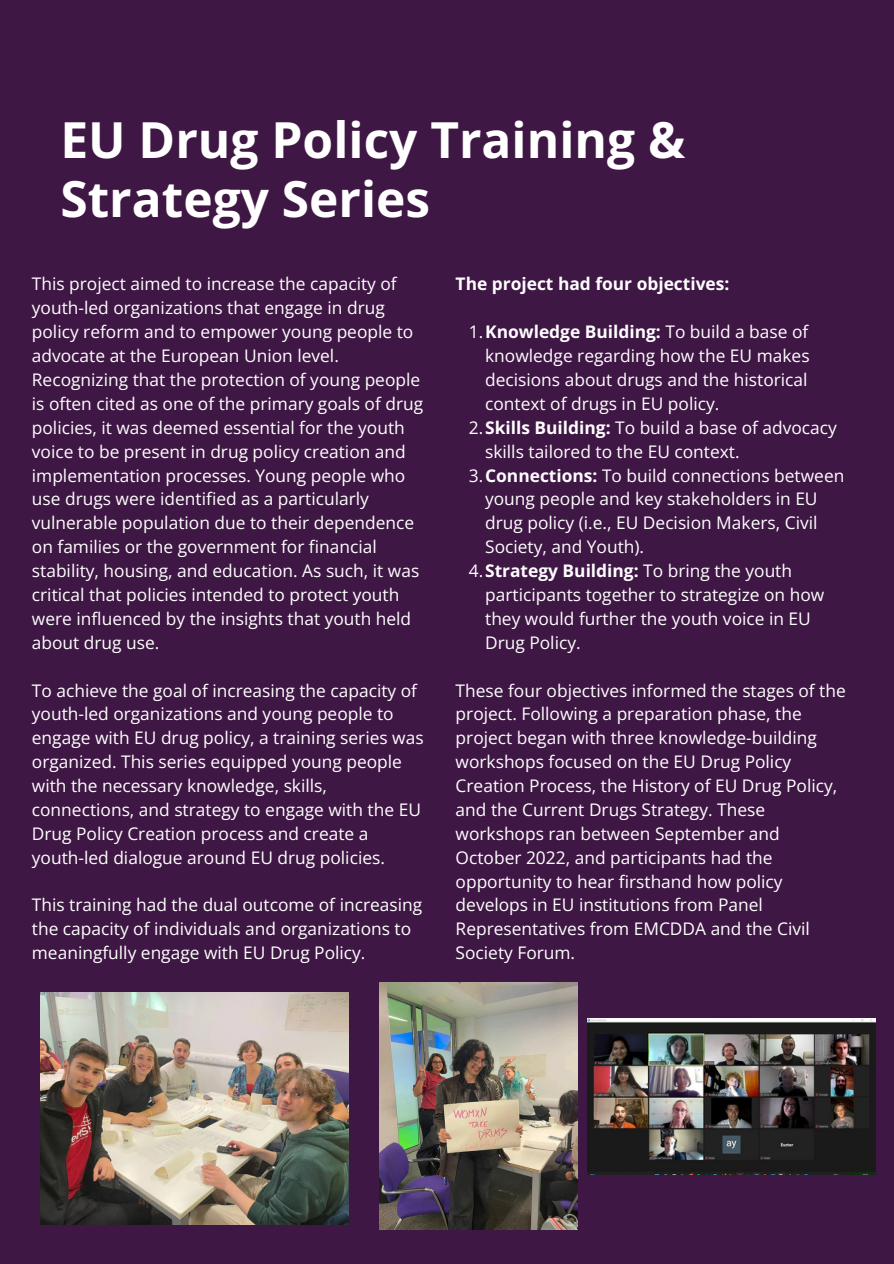
<style>
.page{position:relative;width:894px;height:1264px;background:#fff}
.page>*{position:absolute;margin:0;border:0;box-sizing:border-box;transform-origin:0 0}
.t1{font:700 49.65px/59.1px "Open Sans";color:#fff}
.t2{font:17.4px/23.9px "Open Sans";color:#fff}
.t3{font:700 17.4px "Open Sans";color:#fff}
.s1{font-weight:700}
</style>
<div class="page">
<div style="left:0;top:0;width:893px;height:1263px;background:#3f1744"></div>
<img style="left:40px;top:992px;width:308px;height:232px">
<img style="left:379px;top:982px;width:198px;height:247px">
<img style="left:587px;top:1018px;width:287px;height:156px">
<p class="t1" style="left:60px;top:109px;width:626px">EU Drug Policy Training &amp;<br>Strategy Series</p>
<h2 class="t2" style="left:32px;top:272px;width:393px">This project aimed to increase the capacity of youth-led organizations that engage in drug policy reform and to empower young people to advocate at the European Union level.<br>Recognizing that the protection of young people is often cited as one of the primary goals of drug policies, it was deemed essential for the youth voice to be present in drug policy creation and implementation processes. Young people who use drugs were identified as a particularly vulnerable population due to their dependence on families or the government for financial stability, housing, and education. As such, it was critical that policies intended to protect youth were influenced by the insights that youth held about drug use.</h2>
<p class="t2" style="left:32px;top:677px;width:393px">To achieve the goal of increasing the capacity of youth-led organizations and young people to engage with EU drug policy, a training series was organized. This series equipped young people with the necessary knowledge, skills, connections, and strategy to engage with the EU Drug Policy Creation process and create a youth-led dialogue around EU drug policies.</p>
<p class="t2" style="left:32px;top:892px;width:391px">This training had the dual outcome of increasing the capacity of individuals and organizations to meaningfully engage with EU Drug Policy.</p>
<p class="t3" style="left:455px;top:272px;width:275px">The project had four objectives:</p>
<p class="t2" style="left:485px;top:319px;width:326px;text-align:justify;text-indent:-16px">1.<span class="s1">Knowledge Building:</span> To build a base of knowledge regarding how the EU makes decisions about drugs and the historical context of drugs in EU policy.</p>
<p class="t2" style="left:485px;top:415px;width:353px;text-indent:-16px">2.<span class="s1">Skills Building:</span> To build a base of advocacy skills tailored to the EU context.</p>
<p class="t2" style="left:485px;top:463px;width:360px;text-indent:-16px">3.<span class="s1">Connections:</span> To build connections between young people and key stakeholders in EU drug policy (i.e., EU Decision Makers, Civil Society, and Youth).</p>
<p class="t2" style="left:485px;top:558px;width:340px;text-indent:-16px">4.<span class="s1">Strategy Building:</span> To bring the youth participants together to strategize on how they would further the youth voice in EU Drug Policy.</p>
<p class="t2" style="left:455px;top:677px;width:391px">These four objectives informed the stages of the project. Following a preparation phase, the project began with three knowledge-building workshops focused on the EU Drug Policy Creation Process, the History of EU Drug Policy, and the Current Drugs Strategy. These workshops ran between September and October 2022, and participants had the opportunity to hear firsthand how policy develops in EU institutions from Panel Representatives from EMCDDA and the Civil Society Forum.</p>
</div>
